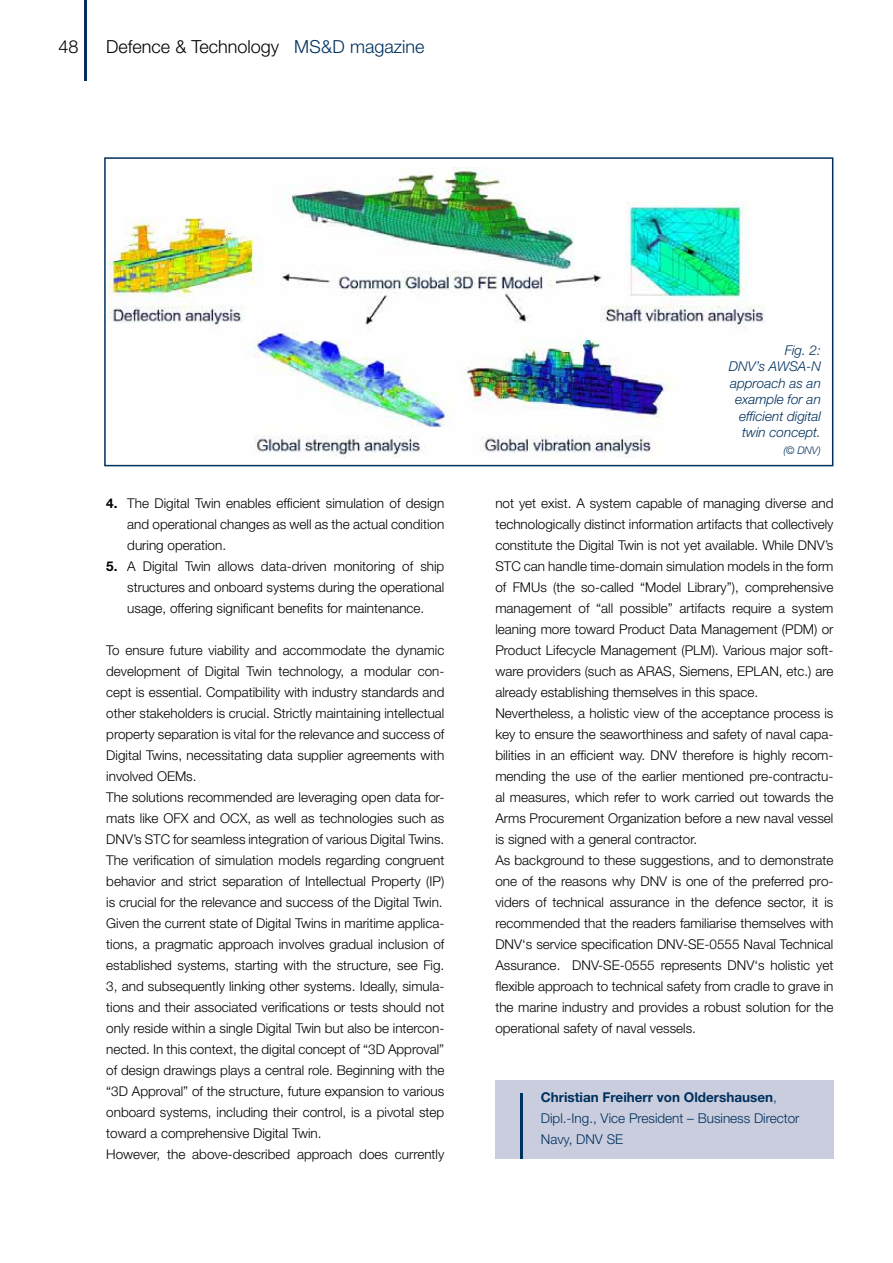
<style>
.page{position:relative;width:893px;height:1263px;background:#fff}
.page>*{position:absolute;margin:0;border:0;box-sizing:border-box;transform-origin:0 0}
.t1{font:300 18px "Helvetica Neue LT Std";color:#000}
.t2{font:300 13.5px/21px "Helvetica Neue LT Std";color:#000;text-align:justify}
.t3{font:300 13.5px/21px "Helvetica Neue LT Std";color:#00305d}
.t4{font:italic 300 13.5px/16.5px "Helvetica Neue LT Std";color:#00305d;text-align:right}
.t5{font:italic 300 10.5px "Helvetica Neue LT Std";color:#00305d}
.s1{color:#00305d}
.s2{font-weight:700}
</style>
<div class="page">
<hr style="left:85px;top:0;width:2px;height:81px;background:#00305d">
<img style="left:108px;top:168px;width:657px;height:290px">
<div style="left:104px;top:157px;width:729px;height:309px;border:2px solid #00305d"></div>
<div style="left:495px;top:1080px;width:338px;height:79px;background:#c9cdde"></div>
<hr style="left:520px;top:1093px;width:3px;height:66px;background:#00305d">
<h1 class="t1" style="left:58px;top:36px;width:22px">48</h1>
<h1 class="t1" style="left:106px;top:36px;width:320px">Defence &amp; Technology <span class="s1">MS&amp;D magazine</span></h1>
<p class="t2" style="left:127px;top:492px;width:319px;text-indent:-21px"><span class="s2">4.</span> The Digital Twin enables efficient simulation of design and operational changes as well as the actual condition during operation.</p>
<p class="t2" style="left:127px;top:555px;width:319px;text-indent:-21px"><span class="s2">5.</span> A Digital Twin allows data-driven monitoring of ship structures and onboard systems during the operational usage, offering significant benefits for maintenance.</p>
<p class="t2" style="left:106px;top:639px;width:340px;text-align:left">To ensure future viability and accommodate the dynamic development of Digital Twin technology, a modular con&shy;cept is essential. Compatibility with industry standards and other stakeholders is crucial. Strictly maintaining intellectual property separation is vital for the relevance and success of Digital Twins, necessitating data supplier agreements with involved OEMs.<br>The solutions recommended are leveraging open data for&shy;mats like OFX and OCX, as well as technologies such as DNV’s STC for seamless integration of various Digital Twins.<br>The verification of simulation models regarding congruent behavior and strict separation of Intellectual Property (IP) is crucial for the relevance and success of the Digital Twin.<br>Given the current state of Digital Twins in maritime applica&shy;tions, a pragmatic approach involves gradual inclusion of established systems, starting with the structure, see Fig.<br>3, and subsequently linking other systems. Ideally, simula&shy;tions and their associated verifications or tests should not only reside within a single Digital Twin but also be intercon&shy;nected. In this context, the digital concept of “3D Approval” of design drawings plays a central role. Beginning with the “3D Approval” of the structure, future expansion to various onboard systems, including their control, is a pivotal step toward a comprehensive Digital Twin.<br>However, the above-described approach does currently</p>
<p class="t4" style="left:729px;top:341px;width:93px">Fig. 2:<br>DNV’s AWSA-N approach as an example for an efficient digital twin concept.</p>
<p class="t5" style="left:783px;top:443px;width:39px">(© DNV)</p>
<p class="t2" style="left:495px;top:492px;width:340px;text-align:left">not yet exist. A system capable of managing diverse and technologically distinct information artifacts that collectively constitute the Digital Twin is not yet available. While DNV’s STC can handle time-domain simulation models in the form of FMUs (the so-called “Model Library”), comprehensive management of “all possible” artifacts require a system leaning more toward Product Data Management (PDM) or Product Lifecycle Management (PLM). Various major soft&shy;ware providers (such as ARAS, Siemens, EPLAN, etc.) are already establishing themselves in this space.<br>Nevertheless, a holistic view of the acceptance process is key to ensure the seaworthiness and safety of naval capa&shy;bilities in an efficient way. DNV therefore is highly recom&shy;mending the use of the earlier mentioned pre-contractu&shy;al measures, which refer to work carried out towards the Arms Procurement Organization before a new naval vessel is signed with a general contractor.<br>As background to these suggestions, and to demonstrate one of the reasons why DNV is one of the preferred pro&shy;viders of technical assurance in the defence sector, it is recommended that the readers familiarise themselves with DNV‘s service specification DNV-SE-0555 Naval Technical Assurance. DNV-SE-0555 represents DNV‘s holistic yet flexible approach to technical safety from cradle to grave in the marine industry and provides a robust solution for the operational safety of naval vessels.</p>
<p class="t3" style="left:541px;top:1087px;width:260px"><span class="s2">Christian Freiherr von Oldershausen</span>,<br>Dipl.-Ing., Vice President – Business Director<br>Navy, DNV SE</p>
</div>
